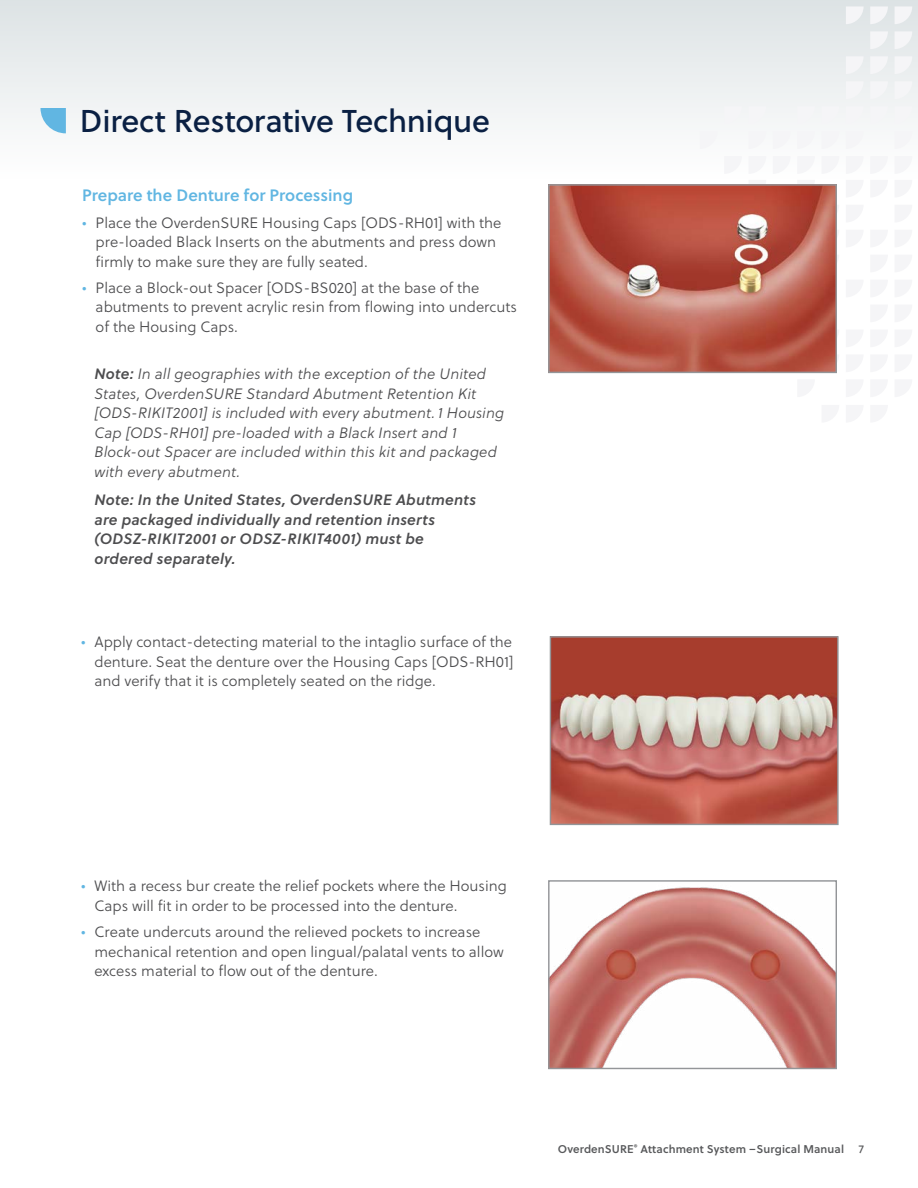
<style>
.page{position:relative;width:918px;height:1188px;background:#fff}
.page>*{position:absolute;margin:0;border:0;box-sizing:border-box;transform-origin:0 0}
.t1{font:31.5px "Soleil Bk";letter-spacing:-.01em;color:#0a2043}
.t2{font:16.5px "Soleil Sb";color:#61b6e2}
.t3{font:15px/19.5px "Soleil Lt";color:#4d4d4f}
.t4{font:italic 15px/19.5px "Soleil Lt";letter-spacing:.005em;color:#4d4d4f}
.t5{font:italic 15px/19.5px "Soleil Sb";letter-spacing:.015em;color:#4d4d4f}
.t6{font:11.25px "Soleil Sb";letter-spacing:.01em;color:#58595b}
.t7{font:11.25px "Soleil Bk";color:#58595b}
.s1{color:#61b6e2}
.s2{font-family:"Soleil Sb"}
</style>
<div class="page">
<div style="left:0;top:0;width:918px;height:401px;background:linear-gradient(to bottom,#e7ebed,#fff)"></div>
<svg style="left:870px;top:156px;width:18px;height:18px"></svg>
<svg style="left:895px;top:156px;width:17px;height:18px"></svg>
<svg style="left:822px;top:156px;width:17px;height:18px"></svg>
<svg style="left:846px;top:156px;width:18px;height:18px"></svg>
<svg style="left:773px;top:156px;width:18px;height:18px"></svg>
<svg style="left:797px;top:156px;width:18px;height:18px"></svg>
<svg style="left:724px;top:156px;width:18px;height:18px"></svg>
<svg style="left:749px;top:156px;width:17px;height:18px"></svg>
<svg style="left:895px;top:131px;width:17px;height:18px"></svg>
<svg style="left:822px;top:131px;width:17px;height:18px"></svg>
<svg style="left:846px;top:131px;width:18px;height:18px"></svg>
<svg style="left:773px;top:131px;width:18px;height:18px"></svg>
<svg style="left:797px;top:131px;width:18px;height:18px"></svg>
<svg style="left:749px;top:131px;width:17px;height:18px"></svg>
<svg style="left:870px;top:106px;width:18px;height:18px"></svg>
<svg style="left:895px;top:106px;width:17px;height:18px"></svg>
<svg style="left:822px;top:106px;width:17px;height:18px"></svg>
<svg style="left:846px;top:106px;width:18px;height:18px"></svg>
<svg style="left:797px;top:106px;width:18px;height:18px"></svg>
<svg style="left:724px;top:106px;width:18px;height:18px"></svg>
<svg style="left:749px;top:106px;width:17px;height:18px"></svg>
<svg style="left:870px;top:81px;width:18px;height:18px"></svg>
<svg style="left:895px;top:81px;width:17px;height:18px"></svg>
<svg style="left:846px;top:81px;width:18px;height:18px"></svg>
<svg style="left:870px;top:56px;width:18px;height:18px"></svg>
<svg style="left:895px;top:56px;width:17px;height:18px"></svg>
<svg style="left:846px;top:56px;width:18px;height:18px"></svg>
<svg style="left:870px;top:31px;width:18px;height:18px"></svg>
<svg style="left:895px;top:31px;width:17px;height:18px"></svg>
<svg style="left:870px;top:6px;width:18px;height:18px"></svg>
<svg style="left:895px;top:6px;width:17px;height:18px"></svg>
<svg style="left:846px;top:6px;width:18px;height:18px"></svg>
<svg style="left:700px;top:131px;width:18px;height:18px"></svg>
<svg style="left:870px;top:379px;width:18px;height:18px"></svg>
<svg style="left:895px;top:379px;width:17px;height:18px"></svg>
<svg style="left:846px;top:379px;width:18px;height:18px"></svg>
<svg style="left:797px;top:379px;width:18px;height:18px"></svg>
<svg style="left:870px;top:354px;width:18px;height:18px"></svg>
<svg style="left:895px;top:354px;width:17px;height:18px"></svg>
<svg style="left:837px;top:354px;width:2px;height:18px"></svg>
<svg style="left:846px;top:354px;width:18px;height:18px"></svg>
<svg style="left:870px;top:330px;width:18px;height:17px"></svg>
<svg style="left:895px;top:330px;width:17px;height:17px"></svg>
<svg style="left:837px;top:330px;width:2px;height:17px"></svg>
<svg style="left:846px;top:330px;width:18px;height:17px"></svg>
<svg style="left:870px;top:305px;width:18px;height:17px"></svg>
<svg style="left:895px;top:305px;width:17px;height:17px"></svg>
<svg style="left:870px;top:280px;width:18px;height:17px"></svg>
<svg style="left:895px;top:280px;width:17px;height:17px"></svg>
<svg style="left:846px;top:280px;width:18px;height:17px"></svg>
<svg style="left:870px;top:255px;width:18px;height:17px"></svg>
<svg style="left:895px;top:255px;width:17px;height:17px"></svg>
<svg style="left:837px;top:255px;width:2px;height:17px"></svg>
<svg style="left:870px;top:230px;width:18px;height:17px"></svg>
<svg style="left:895px;top:230px;width:17px;height:17px"></svg>
<svg style="left:837px;top:230px;width:2px;height:17px"></svg>
<svg style="left:846px;top:230px;width:18px;height:17px"></svg>
<svg style="left:895px;top:205px;width:17px;height:18px"></svg>
<svg style="left:837px;top:205px;width:2px;height:18px"></svg>
<svg style="left:846px;top:205px;width:18px;height:18px"></svg>
<svg style="left:870px;top:180px;width:18px;height:18px"></svg>
<svg style="left:895px;top:180px;width:17px;height:18px"></svg>
<svg style="left:846px;top:180px;width:18px;height:18px"></svg>
<svg style="left:797px;top:180px;width:18px;height:4px"></svg>
<svg style="left:749px;top:180px;width:17px;height:4px"></svg>
<img style="left:551px;top:187px;width:283px;height:183px">
<div style="left:548px;top:184px;width:289px;height:189px;border:2px solid #939598"></div>
<img style="left:550px;top:887px;width:285px;height:180px">
<div style="left:548px;top:880px;width:289px;height:189px;border:1px solid #939598"></div>
<img style="left:552px;top:638px;width:285px;height:185px">
<div style="left:550px;top:636px;width:289px;height:189px;border:1px solid #939598"></div>
<svg style="left:40px;top:108px;width:26px;height:25px"></svg>
<h1 class="t1" style="left:80px;top:101px;width:411px">Direct Restorative Technique</h1>
<p class="t2" style="left:82px;top:185px;width:272px">Prepare the Denture for Processing</p>
<p class="t3" style="left:96px;top:213px;width:407px;text-indent:-14px"><span class="s1">•</span> Place the OverdenSURE Housing Caps [ODS-RH01] with the pre-loaded Black Inserts on the abutments and press down firmly to make sure they are fully seated.</p>
<p class="t3" style="left:96px;top:278px;width:423px;text-indent:-13px"><span class="s1">•</span> Place a Block-out Spacer [ODS-BS020] at the base of the abutments to prevent acrylic resin from flowing into undercuts of the Housing Caps.</p>
<p class="t4" style="left:94px;top:365px;width:411px"><span class="s2">Note:</span> In all geographies with the exception of the United States, OverdenSURE Standard Abutment Retention Kit [ODS-RIKIT2001] is included with every abutment.1 Housing Cap [ODS-RH01] pre-loaded with a Black Insert and 1<br>Block-out Spacer are included within this kit and packaged with every abutment.</p>
<p class="t5" style="left:95px;top:490px;width:383px">Note: In the United States, OverdenSURE Abutments are packaged individually and retention inserts (ODSZ-RIKIT2001 or ODSZ-RIKIT4001) must be ordered separately.</p>
<p class="t3" style="left:95px;top:633px;width:421px;text-align:justify;text-indent:-14px"><span class="s1">•</span> Apply contact-detecting material to the intaglio surface of the denture. Seat the denture over the Housing Caps [ODS-RH01] and verify that it is completely seated on the ridge.</p>
<p class="t3" style="left:94px;top:877px;width:414px;text-indent:-14px"><span class="s1">•</span> With a recess bur create the relief pockets where the Housing<br>Caps will fit in order to be processed into the denture.</p>
<p class="t3" style="left:94px;top:923px;width:411px;text-indent:-14px"><span class="s1">•</span> Create undercuts around the relieved pockets to increase mechanical retention and open lingual/palatal vents to allow excess material to flow out of the denture.</p>
<p class="t6" style="left:558px;top:1141px;width:288px">OverdenSURE<sup>®</sup> Attachment System –Surgical Manual</p>
<p class="t7" style="left:859px;top:1142px;width:7px">7</p>
</div>
